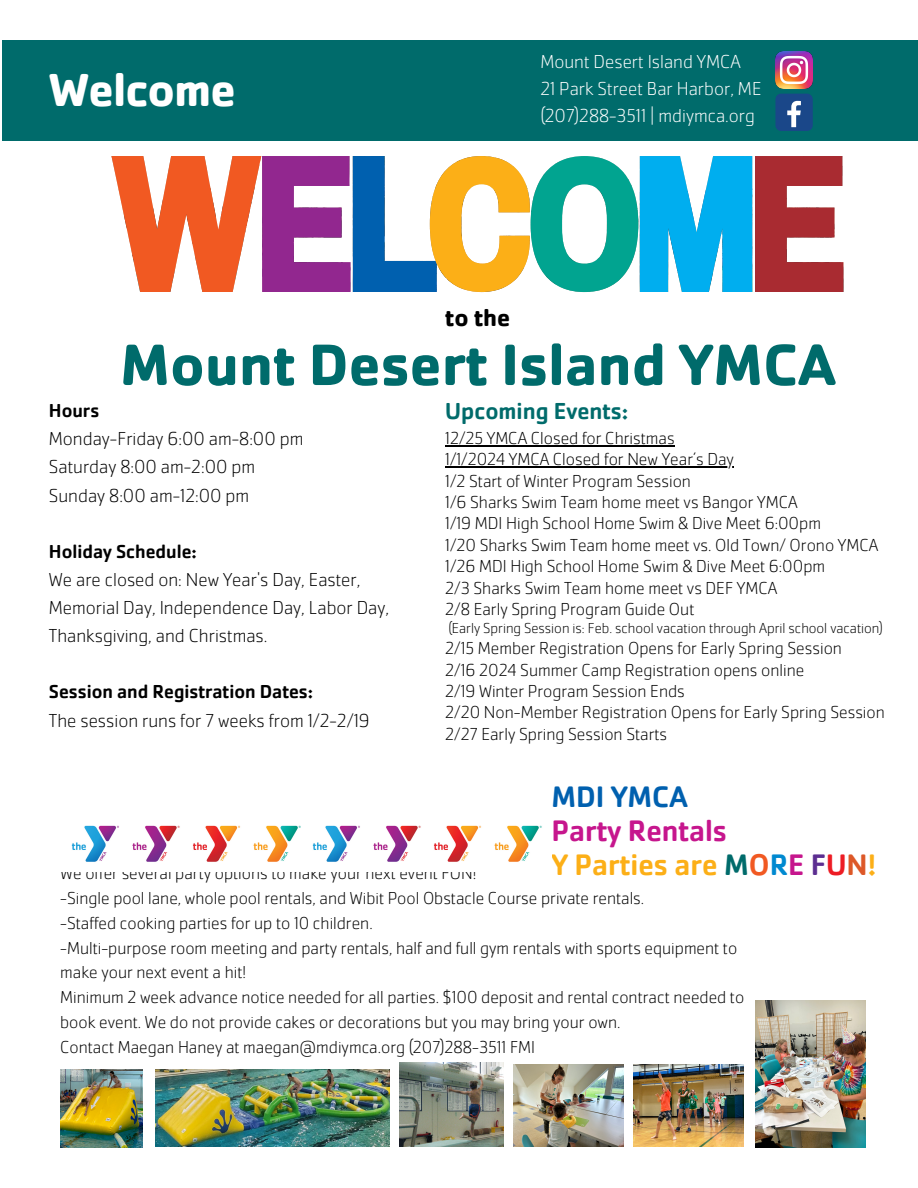
<style>
.page{position:relative;width:918px;height:1188px;background:#fff}
.page>*{position:absolute;margin:0;border:0;box-sizing:border-box;transform-origin:0 0}
.t1{font:700 60.45px "Cachet Pro";color:#006b6b}
.t2{font:700 48px "Cachet Pro";letter-spacing:-.02em;color:#fff}
.t3{font:500 30.75px "Cachet Pro";color:#fcaf17}
.t4{font:500 30.75px "Cachet Pro";color:#c6168d}
.t5{font:500 30.75px "Cachet Pro";color:#0060af}
.t6{font:700 24.75px "Cachet Pro";color:#000}
.t7{font:500 24px "Cachet Pro";color:#006b6b}
.t8{font:200 19.5px/28.2px "Cachet Pro";color:#000}
.t9{font:200 19.5px "Cachet Pro";color:#fff}
.t10{font:500 19.5px "Cachet Pro";color:#000}
.t11{font:200 18px/24.8px "Cachet Pro";color:#000}
.t12{font:200 15px "Cachet Pro";color:#000}
.s1{color:#006b6b}
.s2{color:#f15922}
.s3{color:#0089d0}
.s4{color:#c6168d}
.s5{color:#5c2e91}
.s6{color:#ed1c24}
.s7{color:#dd5828}
</style>
<div class="page">
<div style="left:3px;top:41px;width:915px;height:100px;background:#006b6b"></div>
<div style="left:775px;top:94px;width:38px;height:37px;background:#1a4789;border-radius:6px"></div>
<svg style="left:787px;top:101px;width:14px;height:26px"></svg>
<img style="left:775px;top:51px;width:38px;height:38px">
<hr style="left:445px;top:445px;width:230px;height:1px;background:#000">
<hr style="left:445px;top:466px;width:289px;height:2px;background:#000">
<img style="left:155px;top:1069px;width:234px;height:78px">
<img style="left:60px;top:1070px;width:82px;height:78px">
<img style="left:513px;top:1065px;width:110px;height:82px">
<img style="left:755px;top:1001px;width:111px;height:146px">
<img style="left:633px;top:1065px;width:110px;height:82px">
<img style="left:400px;top:1062px;width:103px;height:85px">
<img style="left:71px;top:825px;width:230px;height:37px">
<img style="left:312px;top:825px;width:230px;height:37px">
<svg style="left:111px;top:156px;width:732px;height:136px"></svg>
<p class="t2" style="left:49px;top:60px;width:189px">Welcome</p>
<p class="t9" style="left:540px;top:50px;width:202px">Mount Desert Island YMCA</p>
<p class="t9" style="left:540px;top:77px;width:223px">21 Park Street Bar Harbor, ME</p>
<p class="t9" style="left:540px;top:104px;width:216px">(207)288-3511 | mdiymca.org</p>
<p class="t6" style="left:445px;top:302px;width:66px">to the</p>
<p class="t1" style="left:120px;top:326px;width:717px">Mount Desert Island YMCA</p>
<p class="t10" style="left:49px;top:398px;width:52px">Hours</p>
<p class="t8" style="left:49px;top:425px;width:256px">Monday-Friday 6:00 am-8:00 pm</p>
<p class="t8" style="left:49px;top:453px;width:208px">Saturday 8:00 am-2:00 pm</p>
<p class="t8" style="left:49px;top:481px;width:202px">Sunday 8:00 am-12:00 pm</p>
<p class="t10" style="left:49px;top:539px;width:149px">Holiday Schedule:</p>
<p class="t8" style="left:49px;top:565px;width:342px">We are closed on: New Year's Day, Easter,<br>Memorial Day, Independence Day, Labor Day,<br>Thanksgiving, and Christmas.</p>
<p class="t10" style="left:49px;top:680px;width:266px">Session and Registration Dates:</p>
<p class="t8" style="left:49px;top:706px;width:322px">The session runs for 7 weeks from 1/2-2/19</p>
<p class="t7" style="left:445px;top:396px;width:184px">Upcoming Events:</p>
<p class="t11" style="left:445px;top:425px;width:231px">12/25 YMCA Closed for Christmas</p>
<p class="t11" style="left:445px;top:447px;width:290px">1/1/2024 YMCA Closed for New Year’s Day</p>
<p class="t11" style="left:445px;top:468px;width:247px">1/2 Start of Winter Program Session</p>
<p class="t11" style="left:445px;top:490px;width:354px">1/6 Sharks Swim Team home meet vs Bangor YMCA</p>
<p class="t11" style="left:445px;top:511px;width:377px">1/19 MDI High School Home Swim &amp; Dive Meet 6:00pm</p>
<p class="t11" style="left:445px;top:532px;width:435px">1/20 Sharks Swim Team home meet vs. Old Town/ Orono YMCA</p>
<p class="t11" style="left:445px;top:554px;width:381px">1/26 MDI High School Home Swim &amp; Dive Meet 6:00pm</p>
<p class="t11" style="left:445px;top:575px;width:334px">2/3 Sharks Swim Team home meet vs DEF YMCA</p>
<p class="t11" style="left:445px;top:596px;width:251px">2/8 Early Spring Program Guide Out</p>
<p class="t12" style="left:448px;top:618px;width:436px">(Early Spring Session is: Feb. school vacation through April school vacation)</p>
<p class="t11" style="left:445px;top:636px;width:398px">2/15 Member Registration Opens for Early Spring Session</p>
<p class="t11" style="left:445px;top:657px;width:361px">2/16 2024 Summer Camp Registration opens online</p>
<p class="t11" style="left:445px;top:679px;width:241px">2/19 Winter Program Session Ends</p>
<p class="t11" style="left:445px;top:700px;width:441px">2/20 Non-Member Registration Opens for Early Spring Session</p>
<p class="t11" style="left:445px;top:721px;width:223px">2/27 Early Spring Session Starts</p>
<p class="t5" style="left:552px;top:778px;width:138px">MDI YMCA</p>
<p class="t4" style="left:552px;top:811px;width:177px">Party Rentals</p>
<p class="t3" style="left:552px;top:845px;width:326px">Y Parties are <span class="s1">M</span><span class="s2">O</span><span class="s3">R</span><span class="s4">E</span> <span class="s5">F</span><span class="s6">U</span><span class="s7">N</span>!</p>
<p class="t11" style="left:60px;top:861px;width:418px">We offer several party options to make your next event FUN!</p>
<p class="t11" style="left:60px;top:886px;width:586px">-Single pool lane, whole pool rentals, and Wibit Pool Obstacle Course private rentals.</p>
<p class="t11" style="left:60px;top:910px;width:314px">-Staffed cooking parties for up to 10 children.</p>
<p class="t11" style="left:60px;top:935px;width:678px">-Multi-purpose room meeting and party rentals, half and full gym rentals with sports equipment to make your next event a hit!</p>
<p class="t11" style="left:60px;top:985px;width:686px">Minimum 2 week advance notice needed for all parties. $100 deposit and rental contract needed to book event. We do not provide cakes or decorations but you may bring your own.</p>
<p class="t11" style="left:60px;top:1034px;width:476px">Contact Maegan Haney at maegan@mdiymca.org (207)288-3511 FMI</p>
</div>
